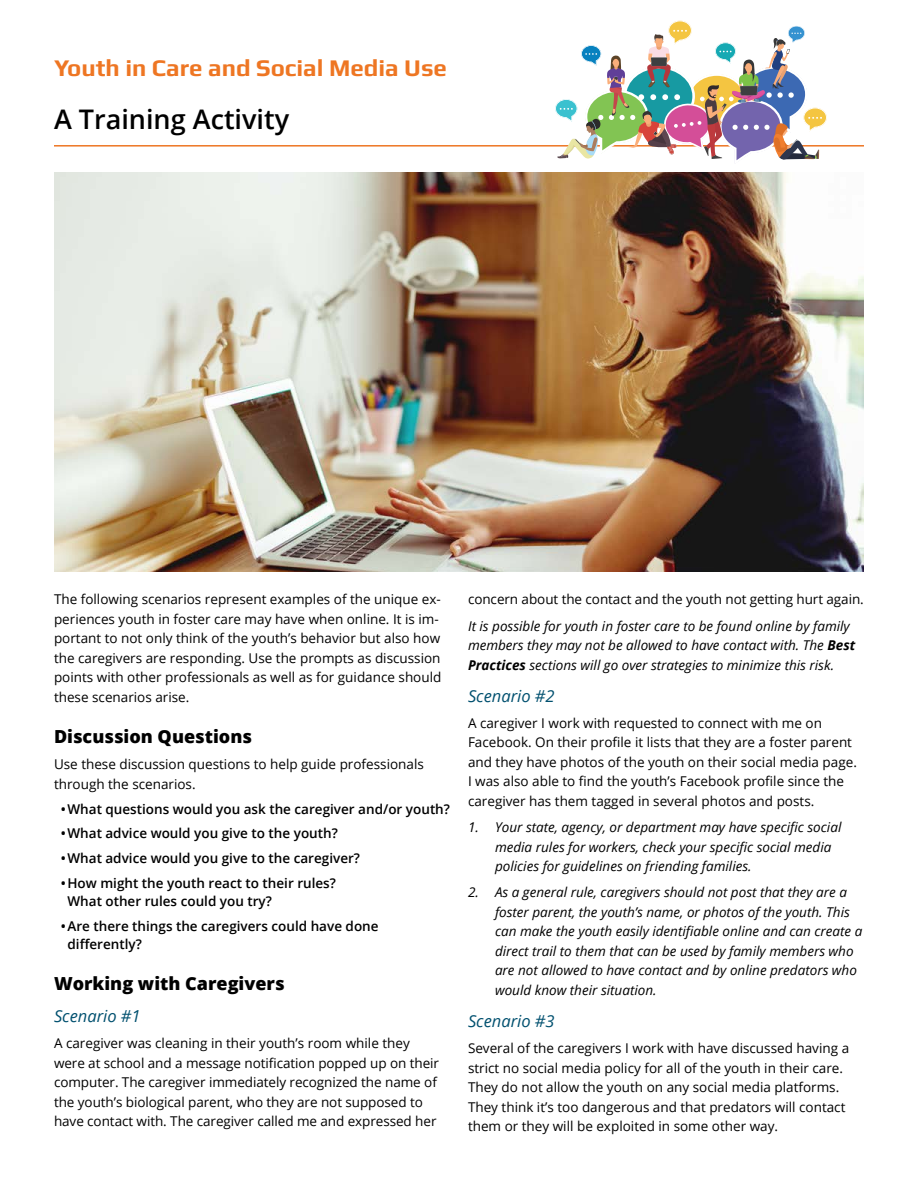
<style>
.page{position:relative;width:918px;height:1188px;background:#fff}
.page>*{position:absolute;margin:0;border:0;box-sizing:border-box;transform-origin:0 0}
.t1{font:600 27px "Open Sans";color:#000}
.t2{font:700 24px "Play";color:#ee7623}
.subhead{font:800 18px "Open Sans";color:#000}
.subhead2_bluitalic{font:italic 16.5px "Open Sans";color:#00506f}
.body{font:13.5px/19.5px "Open Sans";color:#000}
.body-2{font:italic 13.5px/19.5px "Open Sans";color:#000}
.t3{font:600 13.5px/18px "Open Sans";color:#000}
.s1{font-weight:700}
</style>
<div class="page">
<hr style="left:54px;top:145px;width:810px;height:2px;background:#ee7623">
<svg style="left:555px;top:21px;width:272px;height:139px"></svg>
<img style="left:54px;top:173px;width:810px;height:398px">
<h2 class="t2" style="left:54px;top:54px;width:395px">Youth in Care and Social Media Use</h2>
<p class="t1" style="left:54px;top:100px;width:237px">A Training Activity</p>
<p class="body" style="left:54px;top:589px;width:389px">The following scenarios represent examples of the unique ex&shy;periences youth in foster care may have when online. It is im&shy;portant to not only think of the youth’s behavior but also how the caregivers are responding. Use the prompts as discussion points with other professionals as well as for guidance should these scenarios arise.</p>
<p class="subhead" style="left:54px;top:723px;width:200px">Discussion Questions</p>
<p class="body" style="left:54px;top:754px;width:371px">Use these discussion questions to help guide professionals through the scenarios.</p>
<p class="t3" style="left:61px;top:799px;width:391px">•What questions would you ask the caregiver and/or youth?</p>
<p class="t3" style="left:61px;top:824px;width:279px">•What advice would you give to the youth?</p>
<p class="t3" style="left:61px;top:849px;width:301px">•What advice would you give to the caregiver?</p>
<p class="t3" style="left:68px;top:874px;width:270px;text-indent:-7px">•How might the youth react to their rules?<br>What other rules could you try?</p>
<p class="t3" style="left:68px;top:916px;width:313px;text-indent:-7px">•Are there things the caregivers could have done differently?</p>
<p class="subhead" style="left:54px;top:970px;width:232px">Working with Caregivers</p>
<p class="subhead2_bluitalic" style="left:54px;top:1005px;width:88px">Scenario #1</p>
<p class="body" style="left:54px;top:1033px;width:387px">A caregiver was cleaning in their youth’s room while they were at school and a message notification popped up on their computer. The caregiver immediately recognized the name of the youth’s biological parent, who they are not supposed to have contact with. The caregiver called me and expressed her</p>
<p class="body" style="left:468px;top:589px;width:397px">concern about the contact and the youth not getting hurt again.</p>
<p class="body-2" style="left:468px;top:616px;width:389px">It is possible for youth in foster care to be found online by family members they may not be allowed to have contact with. The <span class="s1">Best<br>Practices</span> sections will go over strategies to minimize this risk.</p>
<p class="subhead2_bluitalic" style="left:468px;top:684px;width:88px">Scenario #2</p>
<p class="body" style="left:468px;top:713px;width:391px">A caregiver I work with requested to connect with me on Facebook. On their profile it lists that they are a foster parent and they have photos of the youth on their social media page.<br>I was also able to find the youth’s Facebook profile since the caregiver has them tagged in several photos and posts.</p>
<p class="body-2" style="left:495px;top:817px;width:348px;text-indent:-27px">1. Your state, agency, or department may have specific social media rules for workers, check your specific social media policies for guidelines on friending families.</p>
<p class="body-2" style="left:495px;top:882px;width:369px;text-indent:-27px">2. As a general rule, caregivers should not post that they are a foster parent, the youth’s name, or photos of the youth. This can make the youth easily identifiable online and can create a direct trail to them that can be used by family members who are not allowed to have contact and by online predators who would know their situation.</p>
<p class="subhead2_bluitalic" style="left:468px;top:1010px;width:88px">Scenario #3</p>
<p class="body" style="left:468px;top:1038px;width:383px">Several of the caregivers I work with have discussed having a strict no social media policy for all of the youth in their care.<br>They do not allow the youth on any social media platforms.<br>They think it’s too dangerous and that predators will contact them or they will be exploited in some other way.</p>
</div>
